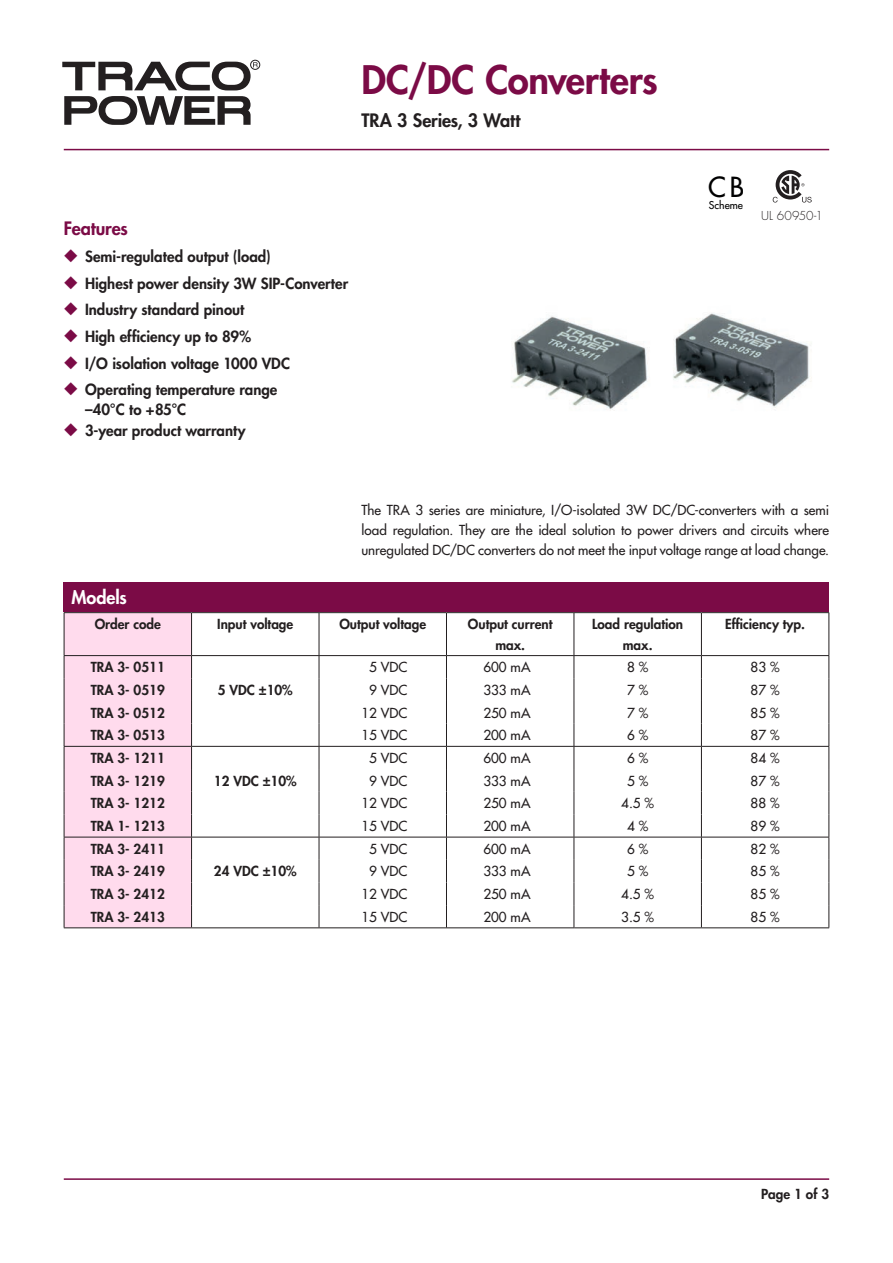
<style>
.page{position:relative;width:893px;height:1263px;background:#fff}
.page>*{position:absolute;margin:0;border:0;box-sizing:border-box;transform-origin:0 0}
.t1{font:800 38.25px "Futura";letter-spacing:-.005em;color:#7b0b46}
.t2{font:27px "Futura";color:#000001}
.t3{font:800 18px "Futura";letter-spacing:-.01em;color:#231f20}
.Features_Heavy{font:800 18px "Futura";letter-spacing:-.01em;color:#7b0b46}
.t4{font:800 18px "Futura";letter-spacing:-.005em;color:#fff}
.Features_Heavy-2{font:800 15px/20.2px "Futura";color:#231f20}
.Tabelle_Heavy{font:800 13.5px/20.2px "Futura";color:#231f20;text-align:center}
.Text_medium{font:13.5px/20.2px "Futura";color:#231f20;text-align:justify}
.Tabelle_Heavy-2{font:13.5px "Futura";color:#231f20}
.Text_light{font:300 12px "Futura";letter-spacing:.01em;color:#231f20}
.t5{font:10.5px "Futura";color:#000001}
.s1{color:#7b0b46}
</style>
<div class="page">
<div style="left:250px;top:60px;width:10px;height:10px;border:1px solid #231f20;border-radius:50%"></div>
<svg style="left:64px;top:96px;width:187px;height:29px"></svg>
<svg style="left:62px;top:62px;width:196px;height:28px"></svg>
<hr style="left:64px;top:1178px;width:765px;height:2px;background:#7b0b46">
<hr style="left:64px;top:149px;width:765px;height:1px;background:#7b0b46">
<hr style="left:64px;top:612px;width:128px;height:1px;background:#231f20">
<hr style="left:192px;top:612px;width:127px;height:1px;background:#231f20">
<hr style="left:319px;top:612px;width:127px;height:1px;background:#231f20">
<hr style="left:319px;top:613px;width:1px;height:42px;background:#231f20">
<hr style="left:446px;top:612px;width:128px;height:1px;background:#231f20">
<hr style="left:446px;top:613px;width:1px;height:42px;background:#231f20">
<hr style="left:574px;top:612px;width:127px;height:1px;background:#231f20">
<hr style="left:574px;top:613px;width:1px;height:42px;background:#231f20">
<hr style="left:701px;top:612px;width:128px;height:1px;background:#231f20">
<hr style="left:701px;top:613px;width:1px;height:42px;background:#231f20">
<hr style="left:829px;top:613px;width:1px;height:42px;background:#231f20">
<hr style="left:192px;top:655px;width:127px;height:1px;background:#231f20">
<hr style="left:319px;top:655px;width:127px;height:1px;background:#231f20">
<hr style="left:446px;top:655px;width:128px;height:1px;background:#231f20">
<hr style="left:574px;top:655px;width:127px;height:1px;background:#231f20">
<hr style="left:701px;top:655px;width:128px;height:1px;background:#231f20">
<hr style="left:192px;top:746px;width:127px;height:1px;background:#231f20">
<hr style="left:319px;top:746px;width:127px;height:1px;background:#231f20">
<hr style="left:446px;top:746px;width:128px;height:1px;background:#231f20">
<hr style="left:574px;top:746px;width:127px;height:1px;background:#231f20">
<hr style="left:701px;top:746px;width:128px;height:1px;background:#231f20">
<hr style="left:192px;top:837px;width:127px;height:1px;background:#231f20">
<hr style="left:319px;top:837px;width:127px;height:1px;background:#231f20">
<hr style="left:446px;top:837px;width:128px;height:1px;background:#231f20">
<hr style="left:574px;top:837px;width:127px;height:1px;background:#231f20">
<hr style="left:701px;top:837px;width:128px;height:1px;background:#231f20">
<svg style="left:446px;top:656px;width:1px;height:271px"></svg>
<svg style="left:574px;top:656px;width:1px;height:271px"></svg>
<hr style="left:446px;top:927px;width:128px;height:1px;background:#231f20">
<div style="left:64px;top:613px;width:128px;height:314px;background:#ffdbed"></div>
<svg style="left:319px;top:656px;width:1px;height:271px"></svg>
<svg style="left:701px;top:656px;width:1px;height:271px"></svg>
<svg style="left:829px;top:656px;width:1px;height:271px"></svg>
<hr style="left:64px;top:927px;width:128px;height:1px;background:#231f20">
<hr style="left:192px;top:927px;width:127px;height:1px;background:#231f20">
<hr style="left:319px;top:927px;width:127px;height:1px;background:#231f20">
<hr style="left:574px;top:927px;width:127px;height:1px;background:#231f20">
<hr style="left:701px;top:927px;width:128px;height:1px;background:#231f20">
<div style="left:64px;top:583px;width:765px;height:29px;background:#7b0b46"></div>
<svg style="left:773px;top:170px;width:39px;height:33px"></svg>
<img style="left:512px;top:313px;width:299px;height:97px">
<p class="t1" style="left:361px;top:56px;width:298px">DC/DC Converters</p>
<p class="t3" style="left:361px;top:109px;width:160px">TRA 3 Series, 3 Watt</p>
<p class="Features_Heavy" style="left:64px;top:217px;width:66px">Features</p>
<p class="Features_Heavy-2" style="left:64px;top:246px;width:209px"><span class="s1">◆</span> Semi-regulated output (load)</p>
<p class="Features_Heavy-2" style="left:64px;top:273px;width:286px"><span class="s1">◆</span> Highest power density 3W SIP-Converter</p>
<p class="Features_Heavy-2" style="left:64px;top:300px;width:182px"><span class="s1">◆</span> Industry standard pinout</p>
<p class="Features_Heavy-2" style="left:64px;top:326px;width:189px"><span class="s1">◆</span> High efficiency up to 89%</p>
<p class="Features_Heavy-2" style="left:64px;top:353px;width:228px"><span class="s1">◆</span> I/O isolation voltage 1000 VDC</p>
<p class="Features_Heavy-2" style="left:85px;top:379px;width:194px;text-indent:-21px"><span class="s1">◆</span> Operating temperature range –40°C to +85°C</p>
<p class="Features_Heavy-2" style="left:64px;top:420px;width:183px"><span class="s1">◆</span> 3-year product warranty</p>
<p class="t2" style="left:708px;top:170px;width:38px">CB</p>
<p class="t5" style="left:709px;top:199px;width:36px">Scheme</p>
<p class="Text_light" style="left:761px;top:208px;width:63px">UL 60950-1</p>
<p class="t4" style="left:72px;top:586px;width:57px">Models</p>
<p class="Text_medium" style="left:361px;top:499px;width:469px">The TRA 3 series are miniature, I/O-isolated 3W DC/DC-converters with a semi load regulation. They are the ideal solution to power drivers and circuits where unregulated DC/DC converters do not meet the input voltage range at load change.</p>
<p class="Tabelle_Heavy" style="left:95px;top:614px;width:68px">Order code</p>
<p class="Tabelle_Heavy" style="left:217px;top:614px;width:78px">Input voltage</p>
<p class="Tabelle_Heavy" style="left:339px;top:614px;width:88px">Output voltage</p>
<p class="Tabelle_Heavy" style="left:468px;top:614px;width:86px">Output current max.</p>
<p class="Tabelle_Heavy" style="left:592px;top:614px;width:93px">Load regulation max.</p>
<p class="Tabelle_Heavy" style="left:725px;top:614px;width:82px">Efficiency typ.</p>
<p class="Tabelle_Heavy" style="left:91px;top:657px;width:76px">TRA 3- 0511</p>
<p class="Tabelle_Heavy-2" style="left:369px;top:659px;width:40px">5 VDC</p>
<p class="Tabelle_Heavy-2" style="left:483px;top:659px;width:49px">600 mA</p>
<p class="Tabelle_Heavy-2" style="left:627px;top:659px;width:23px">8 %</p>
<p class="Tabelle_Heavy-2" style="left:751px;top:659px;width:31px">83 %</p>
<p class="Tabelle_Heavy" style="left:91px;top:680px;width:76px">TRA 3- 0519</p>
<p class="Tabelle_Heavy" style="left:218px;top:680px;width:76px">5 VDC ±10%</p>
<p class="Tabelle_Heavy-2" style="left:369px;top:681px;width:40px">9 VDC</p>
<p class="Tabelle_Heavy-2" style="left:483px;top:681px;width:49px">333 mA</p>
<p class="Tabelle_Heavy-2" style="left:627px;top:681px;width:23px">7 %</p>
<p class="Tabelle_Heavy-2" style="left:751px;top:681px;width:31px">87 %</p>
<p class="Tabelle_Heavy" style="left:91px;top:702px;width:76px">TRA 3- 0512</p>
<p class="Tabelle_Heavy-2" style="left:361px;top:704px;width:48px">12 VDC</p>
<p class="Tabelle_Heavy-2" style="left:483px;top:704px;width:49px">250 mA</p>
<p class="Tabelle_Heavy-2" style="left:627px;top:704px;width:23px">7 %</p>
<p class="Tabelle_Heavy-2" style="left:751px;top:704px;width:31px">85 %</p>
<p class="Tabelle_Heavy" style="left:91px;top:725px;width:76px">TRA 3- 0513</p>
<p class="Tabelle_Heavy-2" style="left:361px;top:727px;width:48px">15 VDC</p>
<p class="Tabelle_Heavy-2" style="left:483px;top:727px;width:49px">200 mA</p>
<p class="Tabelle_Heavy-2" style="left:627px;top:727px;width:23px">6 %</p>
<p class="Tabelle_Heavy-2" style="left:751px;top:727px;width:31px">87 %</p>
<p class="Tabelle_Heavy" style="left:91px;top:748px;width:76px">TRA 3- 1211</p>
<p class="Tabelle_Heavy-2" style="left:369px;top:749px;width:40px">5 VDC</p>
<p class="Tabelle_Heavy-2" style="left:483px;top:749px;width:49px">600 mA</p>
<p class="Tabelle_Heavy-2" style="left:627px;top:749px;width:23px">6 %</p>
<p class="Tabelle_Heavy-2" style="left:751px;top:749px;width:31px">84 %</p>
<p class="Tabelle_Heavy" style="left:91px;top:771px;width:76px">TRA 3- 1219</p>
<p class="Tabelle_Heavy" style="left:214px;top:771px;width:84px">12 VDC ±10%</p>
<p class="Tabelle_Heavy-2" style="left:369px;top:772px;width:40px">9 VDC</p>
<p class="Tabelle_Heavy-2" style="left:483px;top:772px;width:49px">333 mA</p>
<p class="Tabelle_Heavy-2" style="left:627px;top:772px;width:23px">5 %</p>
<p class="Tabelle_Heavy-2" style="left:751px;top:772px;width:31px">87 %</p>
<p class="Tabelle_Heavy" style="left:91px;top:793px;width:76px">TRA 3- 1212</p>
<p class="Tabelle_Heavy-2" style="left:361px;top:795px;width:48px">12 VDC</p>
<p class="Tabelle_Heavy-2" style="left:483px;top:795px;width:49px">250 mA</p>
<p class="Tabelle_Heavy-2" style="left:621px;top:795px;width:34px">4.5 %</p>
<p class="Tabelle_Heavy-2" style="left:751px;top:795px;width:31px">88 %</p>
<p class="Tabelle_Heavy" style="left:91px;top:816px;width:76px">TRA 1- 1213</p>
<p class="Tabelle_Heavy-2" style="left:361px;top:818px;width:48px">15 VDC</p>
<p class="Tabelle_Heavy-2" style="left:483px;top:818px;width:49px">200 mA</p>
<p class="Tabelle_Heavy-2" style="left:627px;top:818px;width:23px">4 %</p>
<p class="Tabelle_Heavy-2" style="left:751px;top:818px;width:31px">89 %</p>
<p class="Tabelle_Heavy" style="left:91px;top:839px;width:76px">TRA 3- 2411</p>
<p class="Tabelle_Heavy-2" style="left:369px;top:840px;width:40px">5 VDC</p>
<p class="Tabelle_Heavy-2" style="left:483px;top:840px;width:49px">600 mA</p>
<p class="Tabelle_Heavy-2" style="left:627px;top:840px;width:23px">6 %</p>
<p class="Tabelle_Heavy-2" style="left:751px;top:840px;width:31px">82 %</p>
<p class="Tabelle_Heavy" style="left:91px;top:861px;width:76px">TRA 3- 2419</p>
<p class="Tabelle_Heavy" style="left:214px;top:861px;width:84px">24 VDC ±10%</p>
<p class="Tabelle_Heavy-2" style="left:369px;top:863px;width:40px">9 VDC</p>
<p class="Tabelle_Heavy-2" style="left:483px;top:863px;width:49px">333 mA</p>
<p class="Tabelle_Heavy-2" style="left:627px;top:863px;width:23px">5 %</p>
<p class="Tabelle_Heavy-2" style="left:751px;top:863px;width:31px">85 %</p>
<p class="Tabelle_Heavy" style="left:91px;top:884px;width:76px">TRA 3- 2412</p>
<p class="Tabelle_Heavy-2" style="left:361px;top:886px;width:48px">12 VDC</p>
<p class="Tabelle_Heavy-2" style="left:483px;top:886px;width:49px">250 mA</p>
<p class="Tabelle_Heavy-2" style="left:621px;top:886px;width:34px">4.5 %</p>
<p class="Tabelle_Heavy-2" style="left:751px;top:886px;width:31px">85 %</p>
<p class="Tabelle_Heavy" style="left:91px;top:907px;width:76px">TRA 3- 2413</p>
<p class="Tabelle_Heavy-2" style="left:361px;top:908px;width:48px">15 VDC</p>
<p class="Tabelle_Heavy-2" style="left:483px;top:908px;width:49px">200 mA</p>
<p class="Tabelle_Heavy-2" style="left:621px;top:908px;width:34px">3.5 %</p>
<p class="Tabelle_Heavy-2" style="left:751px;top:908px;width:31px">85 %</p>
<p class="Tabelle_Heavy" style="left:761px;top:1184px;width:69px">Page 1 of 3</p>
</div>
